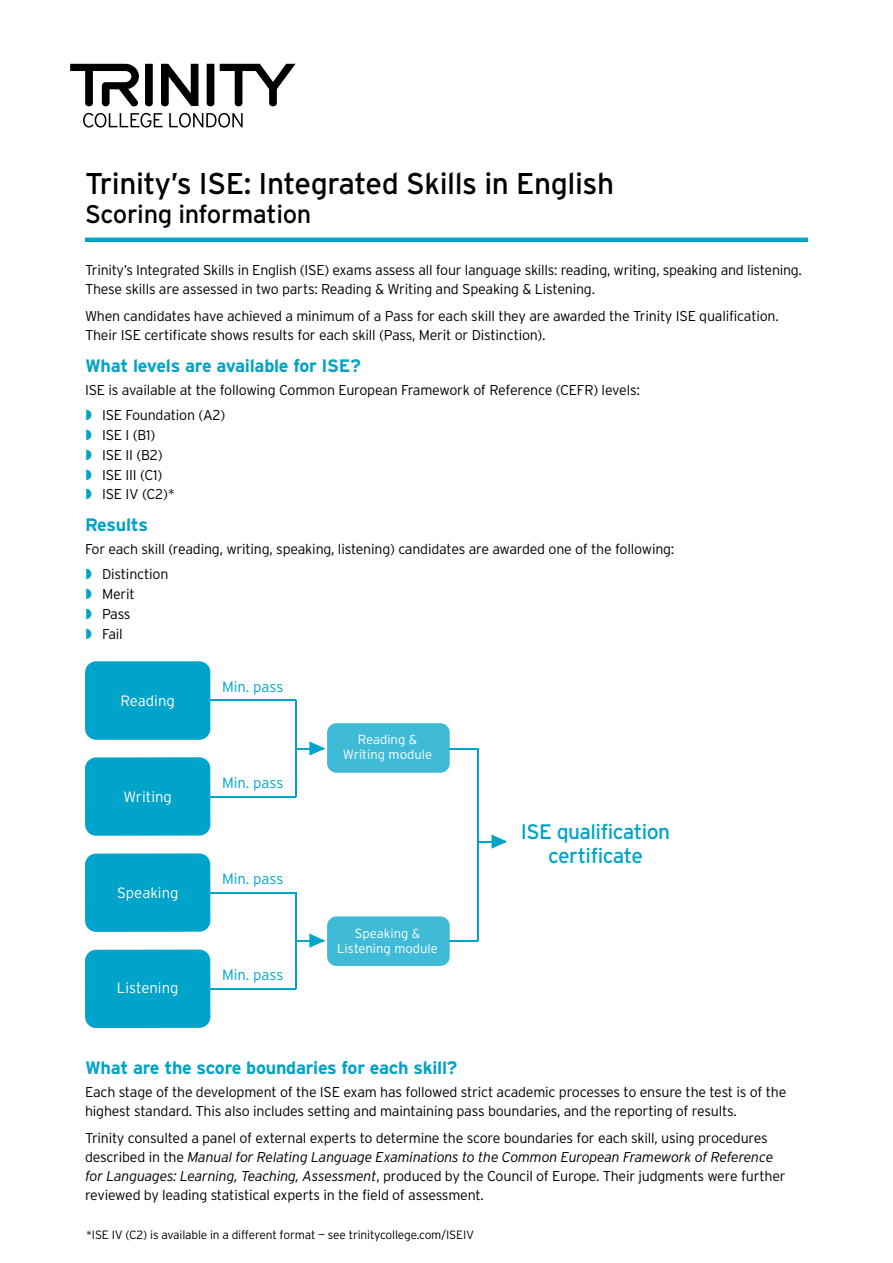
<style>
.page{position:relative;width:893px;height:1263px;background:#fff}
.page>*{position:absolute;margin:0;border:0;box-sizing:border-box;transform-origin:0 0}
.t1{font:30px "Interstate";letter-spacing:-.015em;color:#000}
.t2{font:25.5px "Interstate";letter-spacing:-.015em;color:#000}
.t3{font:21px/24px "Interstate";letter-spacing:-.025em;color:#00a3c8;text-align:center}
.t4{font:700 18px "Interstate";letter-spacing:-.015em;color:#00a3c8}
.t5{font:300 15px "Interstate";letter-spacing:-.005em;color:#00a3c9}
.t6{font:300 15px "Interstate";color:#fff}
.t7{font:300 14.25px/18.8px "Interstate";letter-spacing:-.015em;color:#000}
.t8{font:300 13.05px/15px "Interstate";color:#fff;text-align:center}
.t9{font:300 12px "Interstate";letter-spacing:-.015em;color:#000}
.s1{font-style:italic}
</style>
<div class="page">
<hr style="left:85px;top:238px;width:723px;height:4px;background:#00a3c8">
<div style="left:327px;top:916px;width:123px;height:50px;background:#40bbd7;border-radius:9px"></div>
<div style="left:327px;top:723px;width:123px;height:50px;background:#40bbd7;border-radius:9px"></div>
<div style="left:85px;top:661px;width:125px;height:79px;background:#00a3c9;border-radius:11px"></div>
<div style="left:85px;top:757px;width:125px;height:79px;background:#00a3c9;border-radius:11px"></div>
<div style="left:85px;top:853px;width:125px;height:79px;background:#00a3c9;border-radius:11px"></div>
<div style="left:85px;top:949px;width:125px;height:79px;background:#00a3c9;border-radius:11px"></div>
<hr style="left:210px;top:699px;width:86px;height:2px;background:#00a3c9">
<hr style="left:210px;top:796px;width:86px;height:1px;background:#00a3c9">
<hr style="left:295px;top:700px;width:2px;height:96px;background:#00a3c9">
<hr style="left:210px;top:892px;width:86px;height:1px;background:#00a3c9">
<hr style="left:210px;top:988px;width:86px;height:2px;background:#00a3c9">
<hr style="left:295px;top:893px;width:2px;height:96px;background:#00a3c9">
<hr style="left:296px;top:747px;width:28px;height:2px;background:#00a3c9">
<svg style="left:449px;top:748px;width:28px;height:1px"></svg>
<hr style="left:449px;top:940px;width:29px;height:2px;background:#00a3c9">
<hr style="left:296px;top:940px;width:28px;height:2px;background:#00a3c9">
<hr style="left:477px;top:748px;width:2px;height:193px;background:#00a3c9">
<svg style="left:309px;top:741px;width:16px;height:14px"></svg>
<svg style="left:309px;top:934px;width:16px;height:14px"></svg>
<svg style="left:479px;top:834px;width:27px;height:15px"></svg>
<svg style="left:83px;top:113px;width:80px;height:15px"></svg>
<svg style="left:169px;top:113px;width:74px;height:15px"></svg>
<svg style="left:145px;top:64px;width:8px;height:42px"></svg>
<svg style="left:161px;top:64px;width:37px;height:42px"></svg>
<svg style="left:207px;top:64px;width:7px;height:42px"></svg>
<svg style="left:220px;top:64px;width:76px;height:42px"></svg>
<svg style="left:70px;top:64px;width:69px;height:43px"></svg>
<h1 class="t1" style="left:85px;top:167px;width:531px">Trinity’s ISE: Integrated Skills in English</h1>
<h2 class="t2" style="left:85px;top:199px;width:228px">Scoring information</h2>
<p class="t7" style="left:85px;top:261px;width:718px">Trinity’s Integrated Skills in English (ISE) exams assess all four language skills: reading, writing, speaking and listening.<br>These skills are assessed in two parts: Reading &amp; Writing and Speaking &amp; Listening.</p>
<p class="t7" style="left:85px;top:307px;width:695px">When candidates have achieved a minimum of a Pass for each skill they are awarded the Trinity ISE qualification.<br>Their ISE certificate shows results for each skill (Pass, Merit or Distinction).</p>
<p class="t4" style="left:85px;top:356px;width:277px">What levels are available for ISE?</p>
<p class="t7" style="left:102px;top:378px;width:539px;line-height:25px;text-indent:-17px">ISE is available at the following Common European Framework of Reference (CEFR) levels:<br>ISE Foundation (A2)</p>
<p class="t7" style="left:102px;top:425px;width:74px;line-height:19.6px">ISE I (B1)<br>ISE II (B2)<br>ISE III (C1)<br>ISE IV (C2)*</p>
<p class="t4" style="left:85px;top:515px;width:65px">Results</p>
<p class="t7" style="left:102px;top:537px;width:574px;line-height:25px;text-indent:-17px">For each skill (reading, writing, speaking, listening) candidates are awarded one of the following:<br>Distinction</p>
<p class="t7" style="left:102px;top:584px;width:34px;line-height:19.6px">Merit<br>Pass<br>Fail</p>
<p class="t6" style="left:121px;top:692px;width:56px">Reading</p>
<p class="t6" style="left:124px;top:788px;width:50px">Writing</p>
<p class="t6" style="left:117px;top:884px;width:63px">Speaking</p>
<p class="t6" style="left:117px;top:979px;width:63px">Listening</p>
<p class="t5" style="left:222px;top:678px;width:63px">Min. pass</p>
<p class="t5" style="left:222px;top:774px;width:63px">Min. pass</p>
<p class="t5" style="left:222px;top:870px;width:63px">Min. pass</p>
<p class="t5" style="left:222px;top:966px;width:63px">Min. pass</p>
<p class="t8" style="left:343px;top:732px;width:91px">Reading &amp;<br>Writing module</p>
<p class="t8" style="left:337px;top:925px;width:102px">Speaking &amp;<br>Listening module</p>
<h3 class="t3" style="left:521px;top:819px;width:151px">ISE qualification certificate</h3>
<p class="t4" style="left:85px;top:1058px;width:374px">What are the score boundaries for each skill?</p>
<p class="t7" style="left:85px;top:1083px;width:703px">Each stage of the development of the ISE exam has followed strict academic processes to ensure the test is of the highest standard. This also includes setting and maintaining pass boundaries, and the reporting of results.</p>
<p class="t7" style="left:85px;top:1129px;width:702px">Trinity consulted a panel of external experts to determine the score boundaries for each skill, using procedures described in the <span class="s1">Manual for Relating Language Examinations to the Common European Framework of Reference for Languages: Learning, Teaching, Assessment</span>, produced by the Council of Europe. Their judgments were further reviewed by leading statistical experts in the field of assessment.</p>
<p class="t9" style="left:86px;top:1227px;width:390px">*ISE IV (C2) is available in a different format — see trinitycollege.com/ISEIV</p>
</div>
